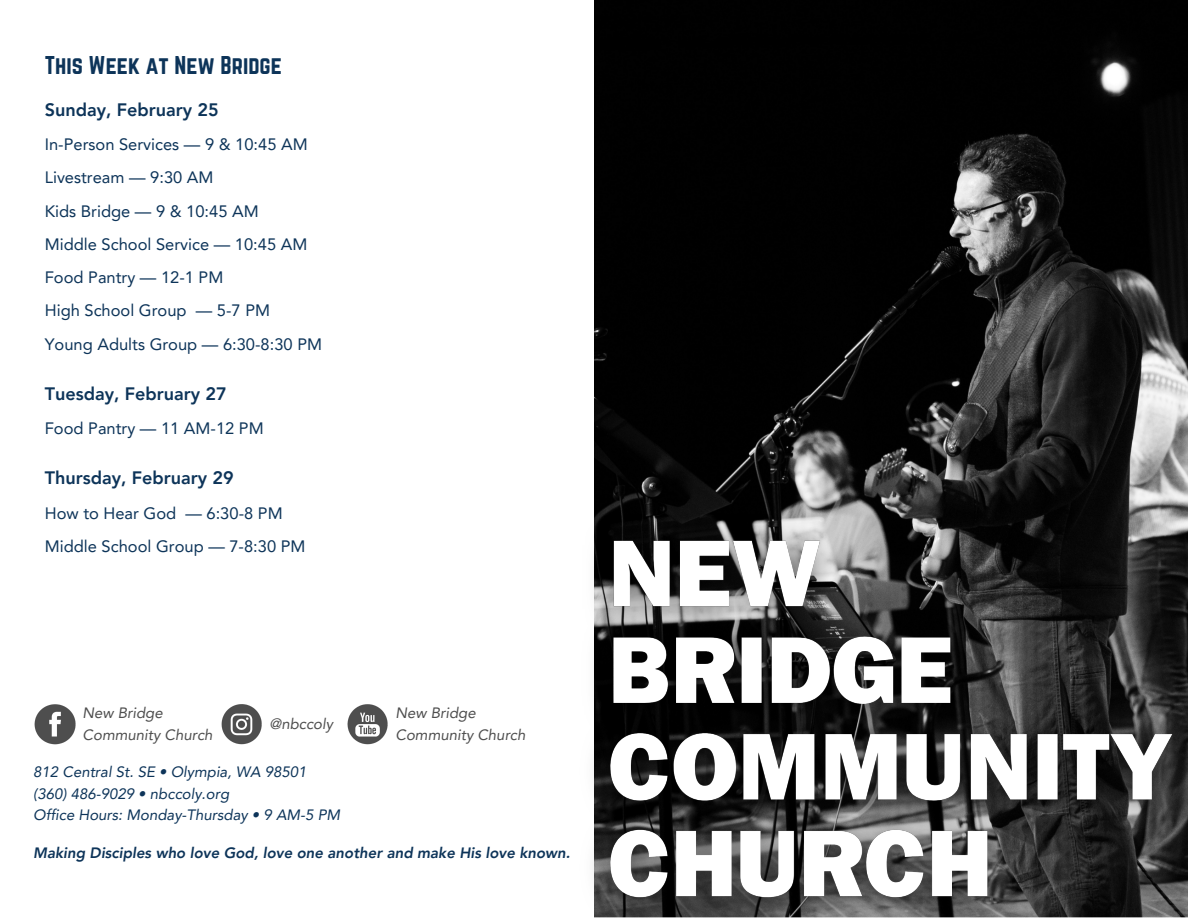
<style>
.page{position:relative;width:1188px;height:918px;background:#fff}
.page>*{position:absolute;margin:0;border:0;box-sizing:border-box;transform-origin:0 0}
.t1{font:22.5px "Norwester";color:#0d3459}
.t2{font:800 18px "Avenir LT Pro";color:#0d3459}
.t3{font:16.5px "Avenir LT Pro";color:#0d3459}
.t4{font:italic 15px "Avenir LT Pro";color:#0d3459}
.t5{font:italic 800 15px "Avenir LT Pro";color:#0d3459}
.t6{font:italic 15px "Avenir LT Pro";color:#4e4e4e}
</style>
<div class="page">
<img style="left:34px;top:704px;width:42px;height:41px">
<img style="left:221px;top:704px;width:41px;height:41px">
<img style="left:347px;top:704px;width:41px;height:41px">
<img style="left:594px;top:0;width:594px;height:503px">
<img style="left:593px;top:503px;width:595px;height:415px">
<p class="t1" style="left:45px;top:51px;width:239px">This Week at New Bridge</p>
<p class="t2" style="left:45px;top:102px;width:175px">Sunday, February 25</p>
<p class="t3" style="left:45px;top:138px;width:264px">In-Person Services — 9 &amp; 10:45 AM</p>
<p class="t3" style="left:45px;top:171px;width:170px">Livestream — 9:30 AM</p>
<p class="t3" style="left:45px;top:204px;width:215px">Kids Bridge — 9 &amp; 10:45 AM</p>
<p class="t3" style="left:45px;top:237px;width:264px">Middle School Service — 10:45 AM</p>
<p class="t3" style="left:45px;top:271px;width:180px">Food Pantry — 12-1 PM</p>
<p class="t3" style="left:45px;top:304px;width:227px">High School Group — 5-7 PM</p>
<p class="t3" style="left:45px;top:337px;width:279px">Young Adults Group — 6:30-8:30 PM</p>
<p class="t2" style="left:45px;top:386px;width:183px">Tuesday, February 27</p>
<p class="t3" style="left:45px;top:422px;width:220px">Food Pantry — 11 AM-12 PM</p>
<p class="t2" style="left:45px;top:471px;width:190px">Thursday, February 29</p>
<p class="t3" style="left:45px;top:506px;width:239px">How to Hear God — 6:30-8 PM</p>
<p class="t3" style="left:45px;top:539px;width:262px">Middle School Group — 7-8:30 PM</p>
<p class="t6" style="left:83px;top:707px;width:82px">New Bridge</p>
<p class="t6" style="left:83px;top:728px;width:132px">Community Church</p>
<p class="t6" style="left:269px;top:718px;width:65px">@nbccoly</p>
<h3 class="t6" style="left:395px;top:707px;width:82px">New Bridge</h3>
<p class="t6" style="left:395px;top:728px;width:132px">Community Church</p>
<p class="t4" style="left:33px;top:766px;width:275px">812 Central St. SE • Olympia, WA 98501</p>
<p class="t4" style="left:33px;top:787px;width:197px">(360) 486-9029 • nbccoly.org</p>
<p class="t4" style="left:33px;top:809px;width:308px">Office Hours: Monday-Thursday • 9 AM-5 PM</p>
<p class="t5" style="left:33px;top:847px;width:538px">Making Disciples who love God, love one another and make His love known.</p>
</div>
